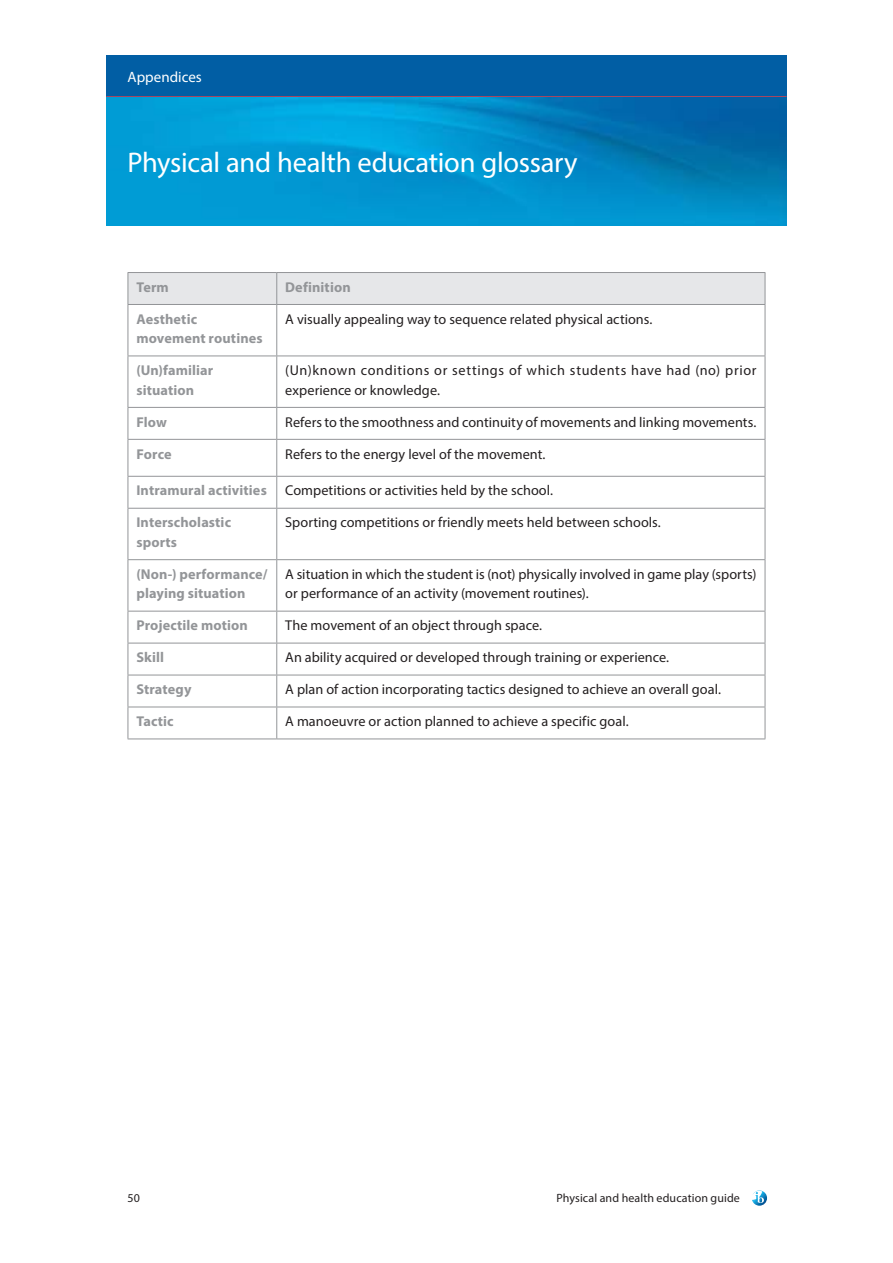
<style>
.page{position:relative;width:893px;height:1263px;background:#fff}
.page>*{position:absolute;margin:0;border:0;box-sizing:border-box;transform-origin:0 0}
.t1{font:28.5px "Myriad Pro";letter-spacing:-.01em;color:#fff}
.t2{font:15px "Myriad Pro";color:#fff}
.t3{font:14.25px/19.5px "Myriad Pro";letter-spacing:.005em;color:#231f20}
.t4{font:700 14.25px/19.5px "Myriad Pro";letter-spacing:.01em;color:#939598}
.t5{font:14.25px/19.5px "Myriad Pro";letter-spacing:.045em;color:#231f20}
.t6{font:12px "Myriad Pro";letter-spacing:.005em;color:#231f20}
</style>
<div class="page">
<div style="left:106px;top:55px;width:681px;height:43px;background:#015ea4"></div>
<hr style="left:106px;top:96px;width:681px;height:3px;background:#ee3d43">
<svg style="left:752px;top:1190px;width:15px;height:16px"></svg>
<img style="left:106px;top:98px;width:681px;height:127px">
<div style="left:129px;top:273px;width:636px;height:31px;background:#e6e7e9"></div>
<hr style="left:128px;top:272px;width:149px;height:1px;background:#939598">
<hr style="left:128px;top:273px;width:1px;height:31px;background:#939598">
<hr style="left:277px;top:272px;width:488px;height:1px;background:#939598">
<hr style="left:276px;top:273px;width:1px;height:31px;background:#939598">
<hr style="left:765px;top:273px;width:1px;height:31px;background:#939598">
<hr style="left:128px;top:304px;width:149px;height:1px;background:#939598">
<hr style="left:128px;top:305px;width:1px;height:51px;background:#939598">
<hr style="left:277px;top:304px;width:488px;height:1px;background:#939598">
<hr style="left:276px;top:305px;width:1px;height:51px;background:#939598">
<hr style="left:765px;top:305px;width:1px;height:51px;background:#939598">
<hr style="left:128px;top:356px;width:149px;height:1px;background:#939598">
<hr style="left:128px;top:356px;width:1px;height:51px;background:#939598">
<hr style="left:277px;top:356px;width:488px;height:1px;background:#939598">
<hr style="left:276px;top:356px;width:1px;height:51px;background:#939598">
<hr style="left:765px;top:356px;width:1px;height:51px;background:#939598">
<hr style="left:128px;top:407px;width:149px;height:1px;background:#939598">
<hr style="left:128px;top:408px;width:1px;height:31px;background:#939598">
<hr style="left:277px;top:407px;width:488px;height:1px;background:#939598">
<hr style="left:276px;top:408px;width:1px;height:31px;background:#939598">
<hr style="left:765px;top:408px;width:1px;height:31px;background:#939598">
<hr style="left:128px;top:439px;width:149px;height:1px;background:#939598">
<hr style="left:128px;top:440px;width:1px;height:36px;background:#939598">
<hr style="left:277px;top:439px;width:488px;height:1px;background:#939598">
<hr style="left:276px;top:440px;width:1px;height:36px;background:#939598">
<hr style="left:765px;top:440px;width:1px;height:36px;background:#939598">
<hr style="left:128px;top:476px;width:149px;height:1px;background:#939598">
<hr style="left:128px;top:477px;width:1px;height:31px;background:#939598">
<hr style="left:277px;top:476px;width:488px;height:1px;background:#939598">
<hr style="left:276px;top:477px;width:1px;height:31px;background:#939598">
<hr style="left:765px;top:477px;width:1px;height:31px;background:#939598">
<hr style="left:128px;top:508px;width:149px;height:1px;background:#939598">
<hr style="left:128px;top:509px;width:1px;height:50px;background:#939598">
<hr style="left:277px;top:508px;width:488px;height:1px;background:#939598">
<hr style="left:276px;top:509px;width:1px;height:50px;background:#939598">
<hr style="left:765px;top:509px;width:1px;height:50px;background:#939598">
<hr style="left:128px;top:559px;width:149px;height:1px;background:#939598">
<hr style="left:128px;top:560px;width:1px;height:51px;background:#939598">
<hr style="left:277px;top:559px;width:488px;height:1px;background:#939598">
<hr style="left:276px;top:560px;width:1px;height:51px;background:#939598">
<hr style="left:765px;top:560px;width:1px;height:51px;background:#939598">
<hr style="left:128px;top:611px;width:149px;height:1px;background:#939598">
<hr style="left:128px;top:611px;width:1px;height:32px;background:#939598">
<hr style="left:277px;top:611px;width:488px;height:1px;background:#939598">
<hr style="left:276px;top:611px;width:1px;height:32px;background:#939598">
<hr style="left:765px;top:611px;width:1px;height:32px;background:#939598">
<hr style="left:128px;top:643px;width:149px;height:1px;background:#939598">
<hr style="left:128px;top:643px;width:1px;height:32px;background:#939598">
<hr style="left:277px;top:643px;width:488px;height:1px;background:#939598">
<hr style="left:276px;top:643px;width:1px;height:32px;background:#939598">
<hr style="left:765px;top:643px;width:1px;height:32px;background:#939598">
<hr style="left:128px;top:675px;width:149px;height:1px;background:#939598">
<hr style="left:128px;top:675px;width:1px;height:32px;background:#939598">
<hr style="left:277px;top:675px;width:488px;height:1px;background:#939598">
<hr style="left:276px;top:675px;width:1px;height:32px;background:#939598">
<hr style="left:765px;top:675px;width:1px;height:32px;background:#939598">
<hr style="left:128px;top:707px;width:149px;height:1px;background:#939598">
<hr style="left:128px;top:707px;width:1px;height:31px;background:#939598">
<hr style="left:277px;top:707px;width:488px;height:1px;background:#939598">
<hr style="left:276px;top:707px;width:1px;height:31px;background:#939598">
<hr style="left:765px;top:707px;width:1px;height:31px;background:#939598">
<hr style="left:128px;top:738px;width:149px;height:1px;background:#939598">
<hr style="left:277px;top:738px;width:488px;height:1px;background:#939598">
<p class="t2" style="left:128px;top:67px;width:76px">Appendices</p>
<h1 class="t1" style="left:128px;top:145px;width:452px">Physical and health education glossary</h1>
<p class="t4" style="left:136px;top:277px;width:34px">Term</p>
<p class="t4" style="left:285px;top:277px;width:67px">Definition</p>
<p class="t4" style="left:136px;top:309px;width:128px">Aesthetic movement routines</p>
<p class="t3" style="left:285px;top:309px;width:369px">A visually appealing way to sequence related physical actions.</p>
<p class="t4" style="left:136px;top:360px;width:78px">(Un)familiar situation</p>
<p class="t5" style="left:285px;top:360px;width:473px">(Un)known conditions or settings of which students have had (no) prior experience or knowledge.</p>
<p class="t4" style="left:136px;top:412px;width:32px">Flow</p>
<p class="t3" style="left:285px;top:412px;width:473px">Refers to the smoothness and continuity of movements and linking movements.</p>
<p class="t4" style="left:136px;top:443px;width:37px">Force</p>
<p class="t3" style="left:285px;top:444px;width:262px">Refers to the energy level of the movement.</p>
<p class="t4" style="left:136px;top:480px;width:132px">Intramural activities</p>
<p class="t3" style="left:285px;top:481px;width:269px">Competitions or activities held by the school.</p>
<p class="t4" style="left:136px;top:512px;width:96px">Interscholastic sports</p>
<p class="t3" style="left:285px;top:513px;width:377px">Sporting competitions or friendly meets held between schools.</p>
<p class="t4" style="left:136px;top:564px;width:133px">(Non-) performance/ playing situation</p>
<p class="t3" style="left:285px;top:564px;width:473px">A situation in which the student is (not) physically involved in game play (sports) or performance of an activity (movement routines).</p>
<p class="t4" style="left:136px;top:615px;width:113px">Projectile motion</p>
<p class="t3" style="left:285px;top:615px;width:258px">The movement of an object through space.</p>
<p class="t4" style="left:136px;top:647px;width:29px">Skill</p>
<p class="t3" style="left:285px;top:647px;width:385px">An ability acquired or developed through training or experience.</p>
<p class="t4" style="left:136px;top:679px;width:57px">Strategy</p>
<p class="t3" style="left:285px;top:679px;width:437px">A plan of action incorporating tactics designed to achieve an overall goal.</p>
<p class="t4" style="left:136px;top:711px;width:39px">Tactic</p>
<p class="t3" style="left:285px;top:711px;width:345px">A manoeuvre or action planned to achieve a specific goal.</p>
<p class="t6" style="left:128px;top:1190px;width:14px">50</p>
<p class="t6" style="left:557px;top:1190px;width:185px">Physical and health education guide</p>
</div>
